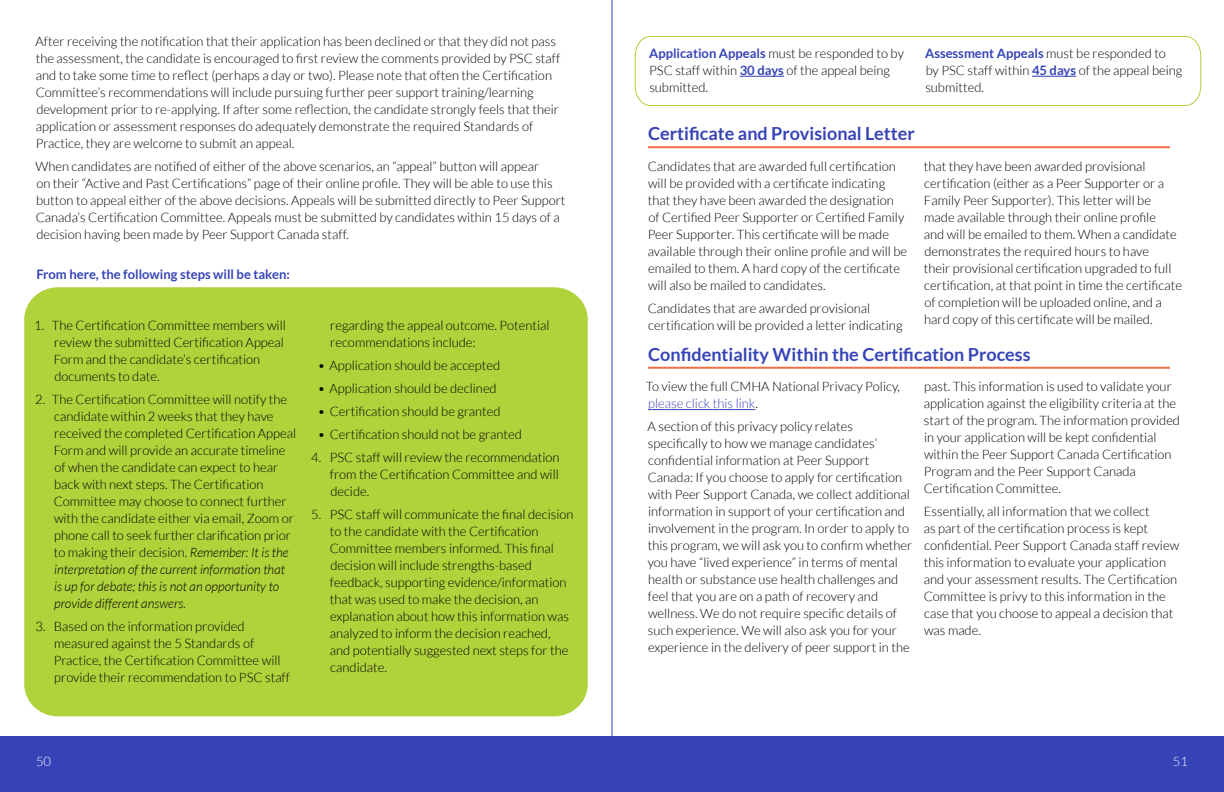
<style>
.page{position:relative;width:1224px;height:792px;background:#fff}
.page>*{position:absolute;margin:0;border:0;box-sizing:border-box;transform-origin:0 0}
.Heading_3_Span_Columns{font:700 18px "Lato";color:#3643b7}
.Body{font:300 13px/17px "Lato";color:#000}
.Body_More_Space{font:300 13px/17px "Lato";color:#000}
.Bullets{font:300 13px "Lato";color:#000}
.Body-2{font:700 13px "Lato";color:#3643b7}
.t1{font:300 13px "Lato";color:#fff}
.s1{font-style:italic}
.s2{font-weight:700;color:#3643b7}
.s3{color:#3643b7}
</style>
<div class="page">
<div style="left:26px;top:289px;width:560px;height:426px;background:#b0d23b;border-radius:31px"></div>
<div style="left:24px;top:287px;width:564px;height:429px;border:3px solid #b0d23b;border-radius:31px"></div>
<hr style="left:648px;top:146px;width:522px;height:2px;background:#f36e46">
<hr style="left:648px;top:367px;width:522px;height:2px;background:#f36e46">
<hr style="left:648px;top:409px;width:107px;height:1px;background:#3643b7">
<hr style="left:612px;top:0;width:1px;height:792px;background:#3643b7">
<svg style="left:634px;top:36px;width:568px;height:70px"></svg>
<div style="left:0;top:737px;width:1224px;height:55px;background:#3643b7"></div>
<p class="Body" style="left:36px;top:33px;width:526px">After receiving the notification that their application has been declined or that they did not pass the assessment, the candidate is encouraged to first review the comments provided by PSC staff and to take some time to reflect (perhaps a day or two). Please note that often the Certification Committee’s recommendations will include pursuing further peer support training/learning development prior to re-applying. If after some reflection, the candidate strongly feels that their application or assessment responses do adequately demonstrate the required Standards of Practice, they are welcome to submit an appeal.</p>
<p class="Body_More_Space" style="left:36px;top:158px;width:532px">When candidates are notified of either of the above scenarios, an “appeal” button will appear<br>on their “Active and Past Certifications” page of their online profile. They will be able to use this button to appeal either of the above decisions. Appeals will be submitted directly to Peer Support Canada’s Certification Committee. Appeals must be submitted by candidates within 15 days of a decision having been made by Peer Support Canada staff.</p>
<p class="Body-2" style="left:36px;top:267px;width:255px">From here, the following steps will be taken:</p>
<p class="Body" style="left:54px;top:317px;width:233px;text-indent:-20px">1. The Certification Committee members will review the submitted Certification Appeal Form and the candidate’s certification documents to date.</p>
<p class="Body" style="left:54px;top:391px;width:244px;text-indent:-19px">2. The Certification Committee will notify the candidate within 2 weeks that they have received the completed Certification Appeal Form and will provide an accurate timeline of when the candidate can expect to hear back with next steps. The Certification Committee may choose to connect further with the candidate either via email, Zoom or phone call to seek further clarification prior to making their decision. <span class="s1">Remember: It is the interpretation of the current information that<br>is up for debate; this is not an opportunity to provide different answers.</span></p>
<p class="Body" style="left:54px;top:618px;width:238px;text-indent:-18px">3. Based on the information provided measured against the 5 Standards of Practice, the Certification Committee will provide their recommendation to PSC staff</p>
<p class="Body" style="left:330px;top:317px;width:221px">regarding the appeal outcome. Potential recommendations include:</p>
<p class="Bullets" style="left:318px;top:358px;width:184px">• Application should be accepted</p>
<p class="Bullets" style="left:318px;top:381px;width:180px">• Application should be declined</p>
<p class="Bullets" style="left:318px;top:404px;width:184px">• Certification should be granted</p>
<p class="Bullets" style="left:318px;top:427px;width:206px">• Certification should not be granted</p>
<p class="Body" style="left:330px;top:449px;width:231px;text-align:justify;text-indent:-19px">4. PSC staff will review the recommendation from the Certification Committee and will decide.</p>
<p class="Body" style="left:330px;top:506px;width:245px;text-indent:-19px">5. PSC staff will communicate the final decision to the candidate with the Certification Committee members informed. This final decision will include strengths-based feedback, supporting evidence/information that was used to make the decision, an explanation about how this information was analyzed to inform the decision reached, and potentially suggested next steps for the candidate.</p>
<p class="Body" style="left:649px;top:45px;width:256px"><span class="s2">Application Appeals</span> must be responded to by<br>PSC staff within <span class="s2">30 days</span> of the appeal being submitted.</p>
<p class="Body" style="left:925px;top:45px;width:259px"><span class="s2">Assessment Appeals</span> must be responded to by PSC staff within <span class="s2">45 days</span> of the appeal being submitted.</p>
<h3 class="Heading_3_Span_Columns" style="left:648px;top:124px;width:268px">Certificate and Provisional Letter</h3>
<p class="Body" style="left:648px;top:158px;width:261px">Candidates that are awarded full certification will be provided with a certificate indicating that they have been awarded the designation of Certified Peer Supporter or Certified Family Peer Supporter. This certificate will be made available through their online profile and will be emailed to them. A hard copy of the certificate will also be mailed to candidates.</p>
<p class="Body" style="left:648px;top:300px;width:256px">Candidates that are awarded provisional certification will be provided a letter indicating</p>
<p class="Body" style="left:924px;top:158px;width:260px">that they have been awarded provisional certification (either as a Peer Supporter or a Family Peer Supporter). This letter will be made available through their online profile<br>and will be emailed to them. When a candidate demonstrates the required hours to have<br>their provisional certification upgraded to full certification, at that point in time the certificate of completion will be uploaded online, and a hard copy of this certificate will be mailed.</p>
<h3 class="Heading_3_Span_Columns" style="left:648px;top:344px;width:384px">Confidentiality Within the Certification Process</h3>
<p class="Body" style="left:646px;top:378px;width:256px">To view the full CMHA National Privacy Policy, <span class="s3">please click this link</span>.</p>
<p class="Body" style="left:648px;top:418px;width:266px">A section of this privacy policy relates specifically to how we manage candidates’ confidential information at Peer Support Canada: If you choose to apply for certification with Peer Support Canada, we collect additional information in support of your certification and involvement in the program. In order to apply to this program, we will ask you to confirm whether you have “lived experience” in terms of mental health or substance use health challenges and feel that you are on a path of recovery and wellness. We do not require specific details of such experience. We will also ask you for your experience in the delivery of peer support in the</p>
<p class="Body" style="left:924px;top:378px;width:258px">past. This information is used to validate your application against the eligibility criteria at the start of the program. The information provided in your application will be kept confidential within the Peer Support Canada Certification Program and the Peer Support Canada Certification Committee.</p>
<p class="Body" style="left:924px;top:503px;width:257px">Essentially, all information that we collect<br>as part of the certification process is kept confidential. Peer Support Canada staff review this information to evaluate your application and your assessment results. The Certification Committee is privy to this information in the case that you choose to appeal a decision that was made.</p>
<p class="t1" style="left:36px;top:755px;width:17px">50</p>
<p class="t1" style="left:1173px;top:755px;width:17px">51</p>
</div>
